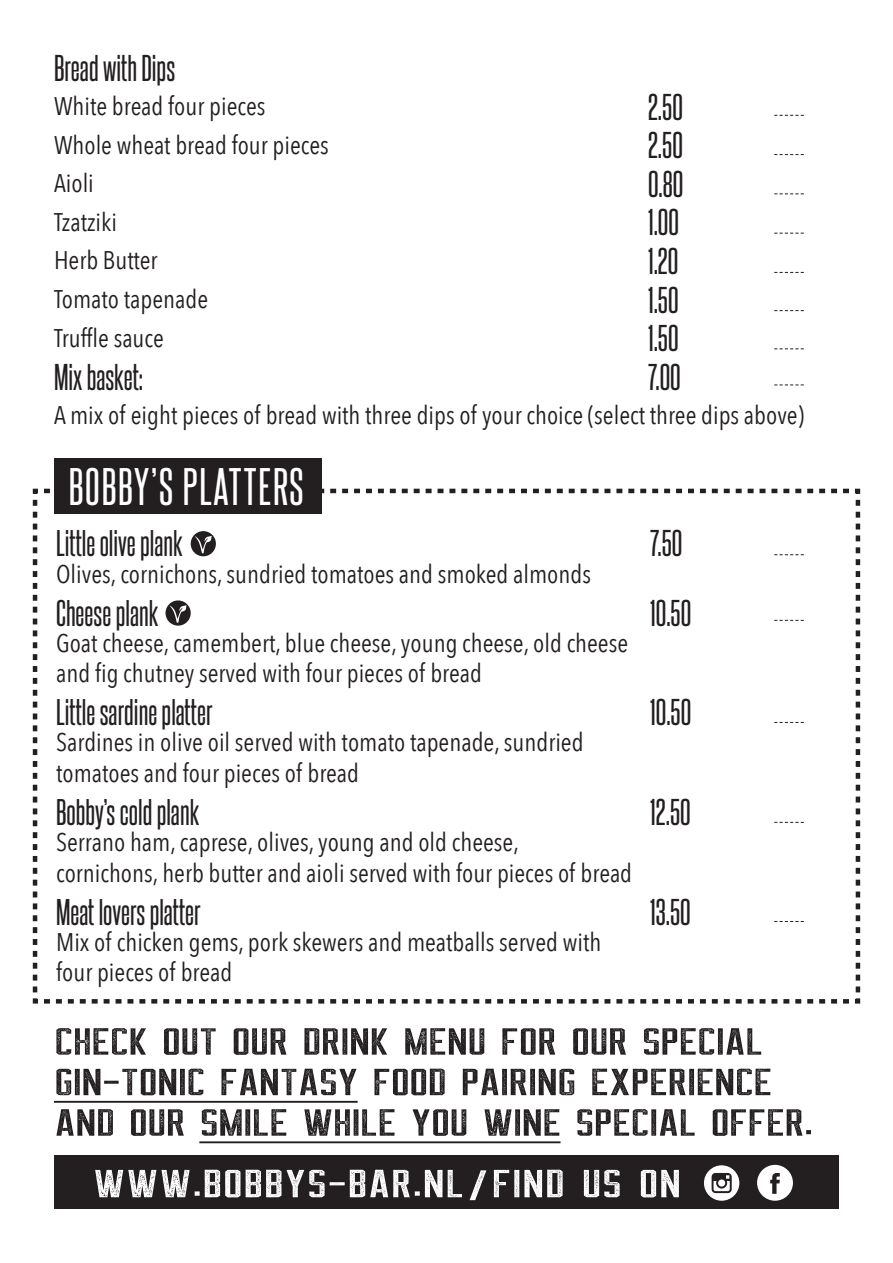
<style>
.page{position:relative;width:893px;height:1263px;background:#fff}
.page>*{position:absolute;margin:0;border:0;box-sizing:border-box;transform-origin:0 0}
.t1{font:45.45px "Steelfish Rg";letter-spacing:.04em;color:#fff}
.t2{font:39.3px "The Farmer Textured";color:#fff;scale:1.57 1}
.t3{font:37.8px/40.5px "The Farmer Textured";letter-spacing:-.02em;color:#231f20;scale:1.57 1}
.t4{font:32.1px "Steelfish Rg";color:#231f20}
.t5{font:31.95px "Steelfish Rg";color:#231f20}
.t6{font:25.5px/30.6px "Avenir Next Condensed";color:#231f20}
</style>
<div class="page">
<svg style="left:32px;top:488px;width:829px;height:516px"></svg>
<div style="left:54px;top:459px;width:268px;height:55px;background:#231f20"></div>
<svg style="left:774px;top:115px;width:30px;height:1px"></svg>
<svg style="left:774px;top:554px;width:30px;height:1px"></svg>
<svg style="left:774px;top:620px;width:30px;height:1px"></svg>
<svg style="left:774px;top:722px;width:30px;height:1px"></svg>
<svg style="left:774px;top:822px;width:30px;height:1px"></svg>
<svg style="left:774px;top:921px;width:30px;height:1px"></svg>
<svg style="left:774px;top:154px;width:30px;height:1px"></svg>
<svg style="left:774px;top:193px;width:30px;height:1px"></svg>
<svg style="left:774px;top:233px;width:30px;height:1px"></svg>
<svg style="left:774px;top:272px;width:30px;height:1px"></svg>
<svg style="left:774px;top:310px;width:30px;height:1px"></svg>
<svg style="left:774px;top:348px;width:30px;height:1px"></svg>
<svg style="left:774px;top:384px;width:30px;height:1px"></svg>
<hr style="left:54px;top:1101px;width:304px;height:2px;background:#231f20">
<hr style="left:199px;top:1141px;width:361px;height:2px;background:#231f20">
<div style="left:191px;top:531px;width:25px;height:25px;background:#231f20;border-radius:50%"></div>
<svg style="left:195px;top:536px;width:17px;height:17px"></svg>
<svg style="left:166px;top:600px;width:25px;height:26px"></svg>
<svg style="left:170px;top:605px;width:17px;height:18px"></svg>
<div style="left:54px;top:1156px;width:785px;height:53px;background:#231f20"></div>
<svg style="left:704px;top:1165px;width:35px;height:36px"></svg>
<svg style="left:757px;top:1165px;width:36px;height:36px"></svg>
<p class="t4" style="left:54px;top:49px;width:123px">Bread with Dips</p>
<p class="t6" style="left:54px;top:90px;width:213px">White bread four pieces</p>
<p class="t4" style="left:648px;top:87px;width:36px">2.50</p>
<p class="t6" style="left:54px;top:128px;width:276px">Whole wheat bread four pieces</p>
<p class="t4" style="left:648px;top:126px;width:36px">2.50</p>
<p class="t6" style="left:54px;top:167px;width:41px">Aioli</p>
<p class="t4" style="left:648px;top:164px;width:37px">0.80</p>
<p class="t6" style="left:54px;top:205px;width:65px">Tzatziki</p>
<p class="t4" style="left:648px;top:203px;width:32px">1.00</p>
<p class="t6" style="left:54px;top:244px;width:105px">Herb Butter</p>
<p class="t4" style="left:648px;top:241px;width:32px">1.20</p>
<p class="t6" style="left:54px;top:283px;width:156px">Tomato tapenade</p>
<p class="t4" style="left:648px;top:280px;width:32px">1.50</p>
<p class="t6" style="left:54px;top:321px;width:111px">Truffle sauce</p>
<p class="t4" style="left:648px;top:318px;width:32px">1.50</p>
<p class="t4" style="left:54px;top:357px;width:91px">Mix basket:</p>
<p class="t4" style="left:648px;top:357px;width:34px">7.00</p>
<p class="t6" style="left:54px;top:398px;width:752px">A mix of eight pieces of bread with three dips of your choice (select three dips above)</p>
<h1 class="t1" style="left:69px;top:458px;width:236px">BOBBY’S PLATTERS</h1>
<p class="t5" style="left:56px;top:524px;width:128px">Little olive plank</p>
<p class="t4" style="left:650px;top:524px;width:34px">7.50</p>
<p class="t6" style="left:56px;top:557px;width:536px">Olives, cornichons, sundried tomatoes and smoked almonds</p>
<p class="t5" style="left:56px;top:593px;width:104px">Cheese plank</p>
<p class="t4" style="left:650px;top:593px;width:43px">10.50</p>
<p class="t6" style="left:56px;top:626px;width:574px">Goat cheese, camembert, blue cheese, young cheese, old cheese and fig chutney served with four pieces of bread</p>
<p class="t5" style="left:56px;top:693px;width:158px">Little sardine platter</p>
<p class="t4" style="left:650px;top:692px;width:43px">10.50</p>
<p class="t6" style="left:56px;top:726px;width:529px">Sardines in olive oil served with tomato tapenade, sundried tomatoes and four pieces of bread</p>
<p class="t5" style="left:56px;top:792px;width:145px">Bobby’s cold plank</p>
<p class="t4" style="left:650px;top:792px;width:42px">12.50</p>
<p class="t6" style="left:56px;top:826px;width:578px">Serrano ham, caprese, olives, young and old cheese,<br>cornichons, herb butter and aioli served with four pieces of bread</p>
<p class="t5" style="left:56px;top:892px;width:146px">Meat lovers platter</p>
<p class="t4" style="left:650px;top:892px;width:42px">13.50</p>
<p class="t6" style="left:56px;top:925px;width:547px">Mix of chicken gems, pork skewers and meatballs served with four pieces of bread</p>
<h3 class="t3" style="left:54px;top:1022px;width:485px">CHECK OUT OUR DRINK MENU FOR OUR SPECIAL<br>GIN-TONIC FANTASY FOOD PAIRING EXPERIENCE<br>AND OUR SMILE WHILE YOU WINE SPECIAL OFFER.</h3>
<h2 class="t2" style="left:93px;top:1168px;width:377px">WWW.BOBBYS-BAR.NL/FIND US ON</h2>
</div>
